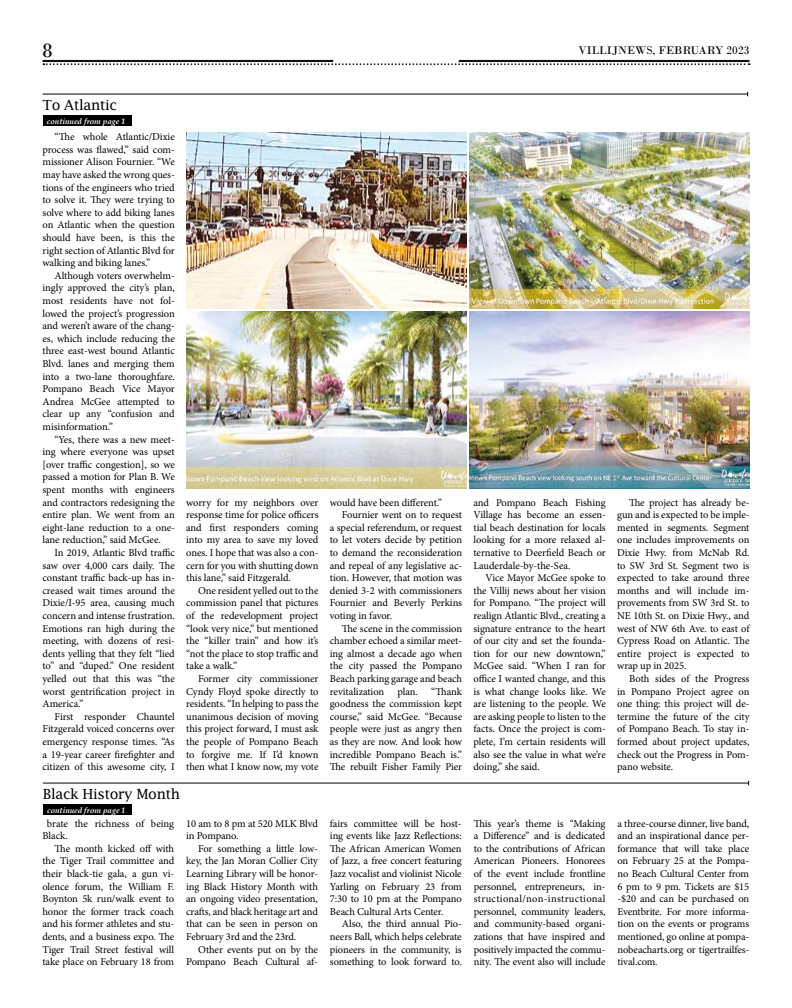
<style>
.page{position:relative;width:792px;height:1008px;background:#fff}
.page>*{position:absolute;margin:0;border:0;box-sizing:border-box;transform-origin:0 0}
.t1{font:20.6px "Bodoni";color:#000}
.t2{font:14px "Lucida Fax";letter-spacing:-.025em;color:#000}
.t3{font:11.7px "Bodoni";color:#000}
.t4{font:10.5px/12.6px "Minion Pro";letter-spacing:-.01em;color:#000;text-align:justify}
.t5{font:italic 700 8px "Book Antiqua";color:#fff}
.s1{color:#fff}
</style>
<div class="page">
<svg style="left:43px;top:63px;width:707px;height:2px"></svg>
<hr style="left:43px;top:60px;width:290px;height:1px;background:#000">
<hr style="left:43px;top:61px;width:290px;height:1px;background:#000">
<hr style="left:459px;top:60px;width:290px;height:1px;background:#000">
<hr style="left:459px;top:61px;width:290px;height:1px;background:#000">
<hr style="left:43px;top:94px;width:705px;height:1px;background:#000">
<div style="left:43px;top:116px;width:88px;height:10px;background:#000"></div>
<hr style="left:43px;top:783px;width:706px;height:1px;background:#000">
<div style="left:43px;top:805px;width:89px;height:10px;background:#000"></div>
<img style="left:186px;top:132px;width:281px;height:177px">
<img style="left:469px;top:132px;width:281px;height:177px">
<img style="left:186px;top:312px;width:281px;height:176px">
<img style="left:469px;top:312px;width:281px;height:176px">
<h1 class="t1" style="left:43px;top:38px;width:12px">8</h1>
<p class="t3" style="left:579px;top:44px;width:172px">VILLIJNEWS, FEBRUARY 2023</p>
<h2 class="t2" style="left:43px;top:97px;width:76px">To Atlantic</h2>
<p class="t5" style="left:47px;top:115px;width:80px">continued from page 1</p>
<p class="t4" style="left:43px;top:131px;width:134px;text-indent:12px">“The whole Atlantic/Dixie process was flawed,” said com&shy;missioner Alison Fournier. “We may have asked the wrong ques&shy;tions of the engineers who tried to solve it. They were trying to solve where to add biking lanes on Atlantic when the question should have been, is this the right section of Atlantic Blvd for walking and biking lanes.”</p>
<p class="t4" style="left:43px;top:269px;width:134px;text-indent:12px">Although voters overwhelm&shy;ingly approved the city’s plan, most residents have not fol&shy;lowed the project’s progression and weren’t aware of the chang&shy;es, which include reducing the three east-west bound Atlantic Blvd. lanes and merging them into a two-lane thoroughfare.<br>Pompano Beach Vice Mayor Andrea McGee attempted to clear up any “confusion and misinformation.”</p>
<p class="t4" style="left:43px;top:433px;width:134px;text-indent:12px">“Yes, there was a new meet&shy;ing where everyone was upset [over traffic congestion], so we passed a motion for Plan B. We spent months with engineers and contractors redesigning the entire plan. We went from an eight-lane reduction to a one&shy;lane reduction,” said McGee.</p>
<p class="t4" style="left:43px;top:546px;width:134px;text-indent:12px">In 2019, Atlantic Blvd traffic saw over 4,000 cars daily. The constant traffic back-up has in&shy;creased wait times around the Dixie/I-95 area, causing much concern and intense frustration.<br>Emotions ran high during the meeting, with dozens of resi&shy;dents yelling that they felt “lied to” and “duped.” One resident yelled out that this was “the worst gentrification project in America.”</p>
<p class="t4" style="left:43px;top:710px;width:134px;text-indent:12px">First responder Chauntel Fitzgerald voiced concerns over emergency response times. “As a 19-year career firefighter and citizen of this awesome city, I</p>
<p class="t4" style="left:186px;top:496px;width:134px">worry for my neighbors over response time for police officers and first responders coming into my area to save my loved ones. I hope that was also a con&shy;cern for you with shutting down this lane,” said Fitzgerald.</p>
<p class="t4" style="left:186px;top:584px;width:134px;text-indent:12px">One resident yelled out to the commission panel that pictures of the redevelopment project “look very nice,” but mentioned the “killer train” and how it’s “not the place to stop traffic and take a walk.”</p>
<p class="t4" style="left:186px;top:672px;width:134px;text-indent:12px">Former city commissioner Cyndy Floyd spoke directly to residents. “In helping to pass the unanimous decision of moving this project forward, I must ask the people of Pompano Beach to forgive me. If I’d known then what I know now, my vote</p>
<h2 class="t2" style="left:43px;top:786px;width:139px">Black History Month</h2>
<p class="t5" style="left:47px;top:804px;width:80px">continued from page 1</p>
<p class="t4" style="left:42px;top:817px;width:133px"><span class="s1">e</span>brate the richness of being<br>Black.</p>
<p class="t4" style="left:42px;top:842px;width:133px;text-indent:12px">The month kicked off with the Tiger Trail committee and their black-tie gala, a gun vi&shy;olence forum, the William F.<br>Boynton 5k run/walk event to honor the former track coach and his former athletes and stu&shy;dents, and a business expo. The Tiger Trail Street festival will take place on February 18 from</p>
<p class="t4" style="left:186px;top:817px;width:133px">10 am to 8 pm at 520 MLK Blvd in Pompano.</p>
<p class="t4" style="left:186px;top:842px;width:133px;text-indent:12px">For something a little low&shy;key, the Jan Moran Collier City Learning Library will be honor&shy;ing Black History Month with an ongoing video presentation, crafts, and black heritage art and that can be seen in person on February 3rd and the 23rd.</p>
<p class="t4" style="left:186px;top:943px;width:133px;text-align:right">Other events put on by the<br>Pompano Beach Cultural af-</p>
<p class="t4" style="left:330px;top:496px;width:114px">would have been different.”</p>
<p class="t4" style="left:342px;top:509px;width:122px">Fournier went on to request</p>
<p class="t4" style="left:330px;top:521px;width:134px">a special referendum, or request</p>
<p class="t4" style="left:330px;top:534px;width:134px">to let voters decide by petition</p>
<p class="t4" style="left:330px;top:546px;width:134px">to demand the reconsideration</p>
<p class="t4" style="left:330px;top:559px;width:134px">and repeal of any legislative ac-</p>
<p class="t4" style="left:330px;top:572px;width:134px">tion. However, that motion was</p>
<p class="t4" style="left:330px;top:584px;width:134px">denied 3-2 with commissioners</p>
<p class="t4" style="left:330px;top:597px;width:134px">Fournier and Beverly Perkins</p>
<p class="t4" style="left:330px;top:609px;width:64px">voting in favor.</p>
<p class="t4" style="left:342px;top:622px;width:122px">The scene in the commission</p>
<p class="t4" style="left:330px;top:635px;width:134px">chamber echoed a similar meet-</p>
<p class="t4" style="left:330px;top:647px;width:134px">ing almost a decade ago when</p>
<p class="t4" style="left:330px;top:660px;width:134px">the city passed the Pompano</p>
<p class="t4" style="left:330px;top:672px;width:134px">Beach parking garage and beach</p>
<p class="t4" style="left:330px;top:685px;width:56px">revitalization</p>
<p class="t4" style="left:397px;top:685px;width:22px">plan.</p>
<p class="t4" style="left:330px;top:685px;width:134px;text-indent:101px">“Thank goodness the commission kept course,” said McGee. “Because people were just as angry then as they are now. And look how incredible Pompano Beach is.” The rebuilt Fisher Family Pier</p>
<p class="t4" style="left:330px;top:817px;width:133px">fairs committee will be host&shy;ing events like Jazz Reflections:<br>The African American Women of Jazz, a free concert featuring Jazz vocalist and violinist Nicole Yarling on February 23 from 7:30 to 10 pm at the Pompano Beach Cultural Arts Center.</p>
<p class="t4" style="left:330px;top:918px;width:133px;text-indent:12px">Also, the third annual Pio&shy;neers Ball, which helps celebrate pioneers in the community, is something to look forward to.</p>
<p class="t4" style="left:474px;top:496px;width:134px">and Pompano Beach Fishing Village has become an essen&shy;tial beach destination for locals looking for a more relaxed al&shy;ternative to Deerfield Beach or Lauderdale-by-the-Sea.</p>
<p class="t4" style="left:474px;top:572px;width:134px;text-indent:12px">Vice Mayor McGee spoke to the Villij news about her vision for Pompano. “The project will realign Atlantic Blvd., creating a signature entrance to the heart of our city and set the founda&shy;tion for our new downtown,” McGee said. “When I ran for office I wanted change, and this is what change looks like. We are listening to the people. We are asking people to listen to the facts. Once the project is com&shy;plete, I’m certain residents will also see the value in what we’re doing,” she said.</p>
<p class="t4" style="left:617px;top:496px;width:134px;text-indent:12px">The project has already be&shy;gun and is expected to be imple&shy;mented in segments. Segment one includes improvements on Dixie Hwy. from McNab Rd. to SW 3rd St. Segment two is expected to take around three months and will include im&shy;provements from SW 3rd St. to NE 10th St. on Dixie Hwy., and west of NW 6th Ave. to east of Cypress Road on Atlantic. The entire project is expected to wrap up in 2025.</p>
<p class="t4" style="left:617px;top:672px;width:134px;text-indent:12px">Both sides of the Progress in Pompano Project agree on one thing: this project will de&shy;termine the future of the city of Pompano Beach. To stay in&shy;formed about project updates, check out the Progress in Pom&shy;pano website.</p>
<p class="t4" style="left:474px;top:817px;width:133px">This year’s theme is “Making a Difference” and is dedicated to the contributions of African American Pioneers. Honorees of the event include frontline personnel, entrepreneurs, in&shy;structional/non-instructional personnel, community leaders, and community-based organi&shy;zations that have inspired and positively impacted the commu&shy;nity. The event also will include</p>
<p class="t4" style="left:618px;top:817px;width:133px">a three-course dinner, live band, and an inspirational dance per&shy;formance that will take place on February 25 at the Pompa&shy;no Beach Cultural Center from 6 pm to 9 pm. Tickets are $15 -$20 and can be purchased on Eventbrite. For more informa&shy;tion on the events or programs mentioned, go online at pompa&shy;nobeacharts.org or tigertrailfes&shy;tival.com.</p>
</div>
